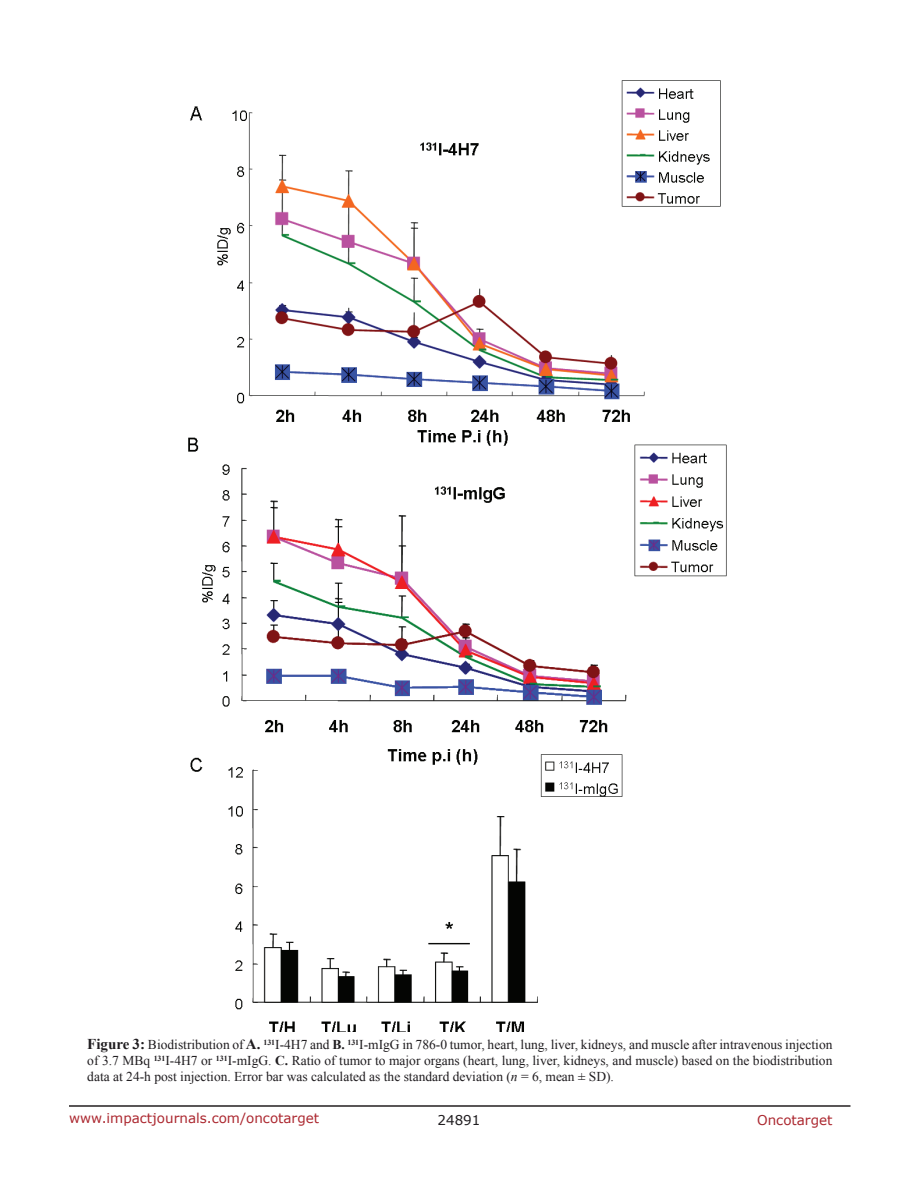
<style>
.page{position:relative;width:918px;height:1188px;background:#fff}
.page>*{position:absolute;margin:0;border:0;box-sizing:border-box;transform-origin:0 0}
.t1{font:13.5px/16.2px "Times New Roman";color:#201d20;text-align:justify}
.t2{font:13.5px "Verdana";color:#ac2830}
.t3{font:13.5px "Verdana";color:#201d20}
.s1{font-weight:700;font-size:15px}
.s2{font-weight:700}
.s3{font-style:italic}
</style>
<div class="page">
<hr style="left:69px;top:1105px;width:781px;height:2px;background:#231f20">
<img style="left:188px;top:80px;width:539px;height:951px">
<p class="t1" style="left:87px;top:1036px;width:747px"><span class="s1">Figure 3:</span> Biodistribution of <span class="s1">A.</span> <sup>131</sup>I-4H7 and <span class="s2">B.</span> <sup>131</sup>I-mIgG in 786-0 tumor, heart, lung, liver, kidneys, and muscle after intravenous injection of 3.7 MBq <sup>131</sup>I-4H7 or <sup>131</sup>I-mIgG. <span class="s2">C.</span> Ratio of tumor to major organs (heart, lung, liver, kidneys, and muscle) based on the biodistribution data at 24-h post injection. Error bar was calculated as the standard deviation (<span class="s3">n</span> = 6, mean ± SD).</p>
<p class="t2" style="left:69px;top:1109px;width:252px">www.impactjournals.com/oncotarget</p>
<p class="t3" style="left:438px;top:1111px;width:44px">24891</p>
<p class="t2" style="left:757px;top:1111px;width:77px">Oncotarget</p>
</div>
